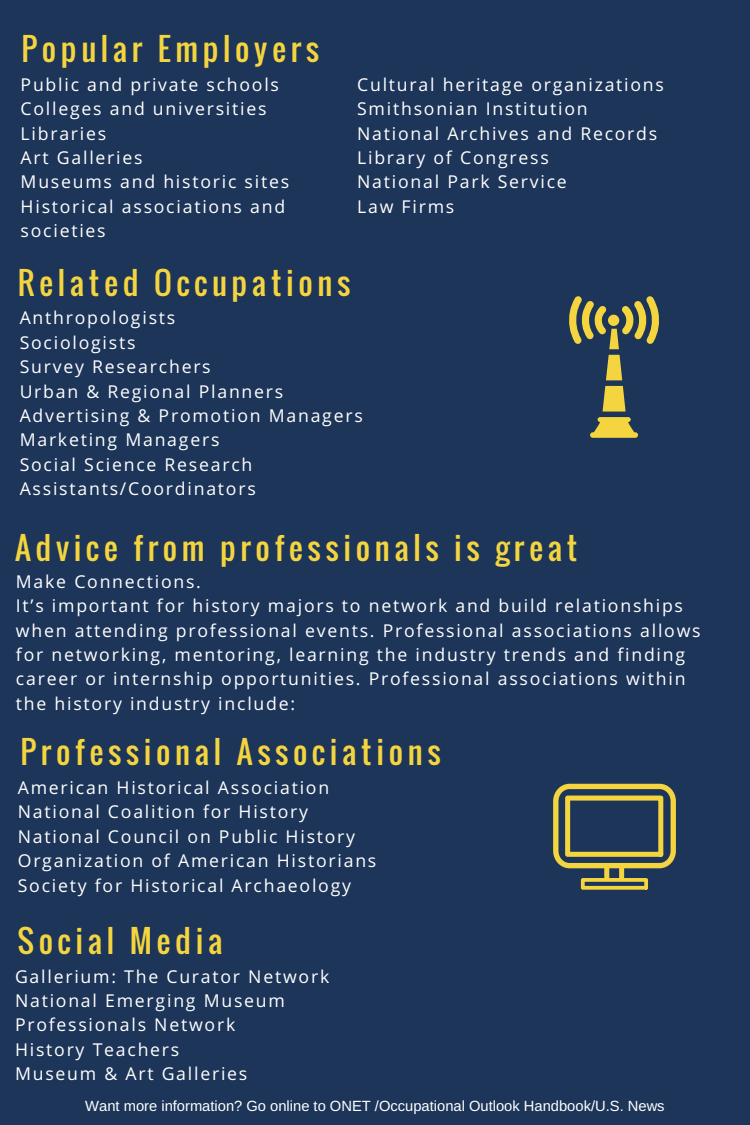
<style>
.page{position:relative;width:750px;height:1125px;background:#1d3559}
.page>*{position:absolute;margin:0;border:0;box-sizing:border-box;transform-origin:0 0}
.t1{font:31px "Oswald";letter-spacing:.15em;color:#f4d53f}
.t2{font:17.62px/24.4px "Open Sans";letter-spacing:.1em;color:#fff}
.t3{font:14.75px "Arimo";color:#fff}
</style>
<div class="page">
<svg style="left:569px;top:296px;width:90px;height:142px"></svg>
<svg style="left:553px;top:784px;width:123px;height:106px"></svg>
<h1 class="t1" style="left:22px;top:25px;width:299px">Popular Employers</h1>
<p class="t2" style="left:21px;top:72px;width:270px">Public and private schools<br>Colleges and universities<br>Libraries<br>Art Galleries<br>Museums and historic sites<br>Historical associations and societies</p>
<p class="t2" style="left:357px;top:72px;width:308px">Cultural heritage organizations<br>Smithsonian Institution<br>National Archives and Records<br>Library of Congress<br>National Park Service<br>Law Firms</p>
<h1 class="t1" style="left:18px;top:259px;width:334px">Related Occupations</h1>
<p class="t2" style="left:20px;top:305px;width:345px">Anthropologists<br>Sociologists<br>Survey Researchers<br>Urban &amp; Regional Planners<br>Advertising &amp; Promotion Managers<br>Marketing Managers<br>Social Science Research<br>Assistants/Coordinators</p>
<h1 class="t1" style="left:15px;top:524px;width:564px">Advice from professionals is great</h1>
<p class="t2" style="left:16px;top:569px;width:686px">Make Connections.<br>It’s important for history majors to network and build relationships when attending professional events. Professional associations allows for networking, mentoring, learning the industry trends and finding career or internship opportunities. Professional associations within the history industry include:</p>
<h1 class="t1" style="left:21px;top:728px;width:422px">Professional Associations</h1>
<p class="t2" style="left:18px;top:775px;width:360px">American Historical Association National Coalition for History National Council on Public History Organization of American Historians Society for Historical Archaeology</p>
<h1 class="t1" style="left:17px;top:917px;width:207px">Social Media</h1>
<p class="t2" style="left:15px;top:963px;width:316px">Gallerium: The Curator Network<br>National Emerging Museum<br>Professionals Network<br>History Teachers<br>Museum &amp; Art Galleries</p>
<p class="t3" style="left:85px;top:1098px;width:581px">Want more information? Go online to ONET /Occupational Outlook Handbook/U.S. News</p>
</div>
